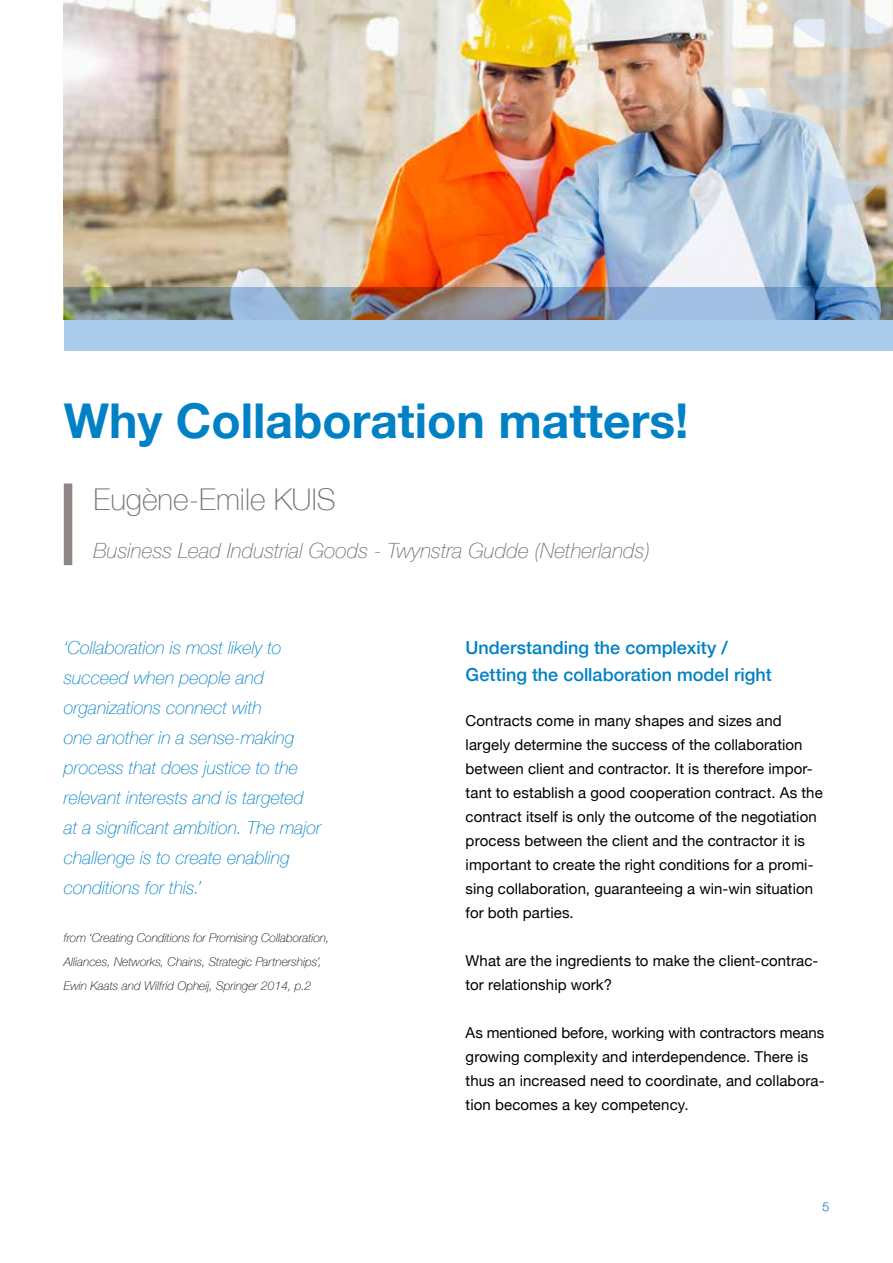
<style>
.page{position:relative;width:893px;height:1263px;background:#fff}
.page>*{position:absolute;margin:0;border:0;box-sizing:border-box;transform-origin:0 0}
.t1{font:700 48px "Helvetica Neue";color:#0081c6}
.t2{font:100 30px "Helvetica Neue";color:#75706f}
.t3{font:italic 100 21px "Helvetica Neue";color:#75706f}
.t4{font:italic 100 18px/30px "Helvetica Neue";color:#0081c6}
.t5{font:500 18px/27px "Helvetica Neue";color:#0081c6}
.t6{font:15px/24px "Helvetica Neue";letter-spacing:.005em;color:#000}
.t7{font:italic 100 12px/24px "Helvetica Neue";color:#000}
.t8{font:100 12px "Helvetica Neue";color:#0081c6}
</style>
<div class="page">
<img style="left:64px;top:0;width:829px;height:287px">
<img style="left:64px;top:287px;width:829px;height:64px">
<svg style="left:790px;top:152px;width:88px;height:59px;background:#bfc9ce"></svg>
<svg style="left:737px;top:0;width:156px;height:142px;background:#d5d3cb"></svg>
<div style="left:64px;top:483px;width:8px;height:82px;background:#8e8786"></div>
<h1 class="t1" style="left:64px;top:383px;width:626px">Why Collaboration matters!</h1>
<h2 class="t2" style="left:94px;top:477px;width:244px">Eugène-Emile KUIS</h2>
<h3 class="t3" style="left:94px;top:534px;width:558px">Business Lead Industrial Goods - Twynstra Gudde (Netherlands)</h3>
<p class="t4" style="left:64px;top:632px;width:259px">‘Collaboration is most likely to succeed when people and organizations connect with<br>one another in a sense-making process that does justice to the relevant interests and is targeted at a significant ambition. The major challenge is to create enabling conditions for this.’</p>
<p class="t7" style="left:64px;top:925px;width:267px">from ‘Creating Conditions for Promising Collaboration,<br>Alliances, Networks, Chains, Strategic Partnerships’,<br>Ewin Kaats and Wilfrid Opheij, Springer 2014, p.2</p>
<p class="t5" style="left:466px;top:633px;width:308px">Understanding the complexity /<br>Getting the collaboration model right</p>
<p class="t6" style="left:466px;top:710px;width:359px">Contracts come in many shapes and sizes and largely determine the success of the collaboration between client and contractor. It is therefore impor&shy;tant to establish a good cooperation contract. As the contract itself is only the outcome of the negotiation process between the client and the contractor it is important to create the right conditions for a promi&shy;sing collaboration, guaranteeing a win-win situation for both parties.</p>
<p class="t6" style="left:466px;top:950px;width:354px">What are the ingredients to make the client-contrac&shy;tor relationship work?</p>
<p class="t6" style="left:466px;top:1022px;width:360px">As mentioned before, working with contractors means growing complexity and interdependence. There is thus an increased need to coordinate, and collabora&shy;tion becomes a key competency.</p>
<p class="t8" style="left:822px;top:1197px;width:8px">5</p>
</div>
